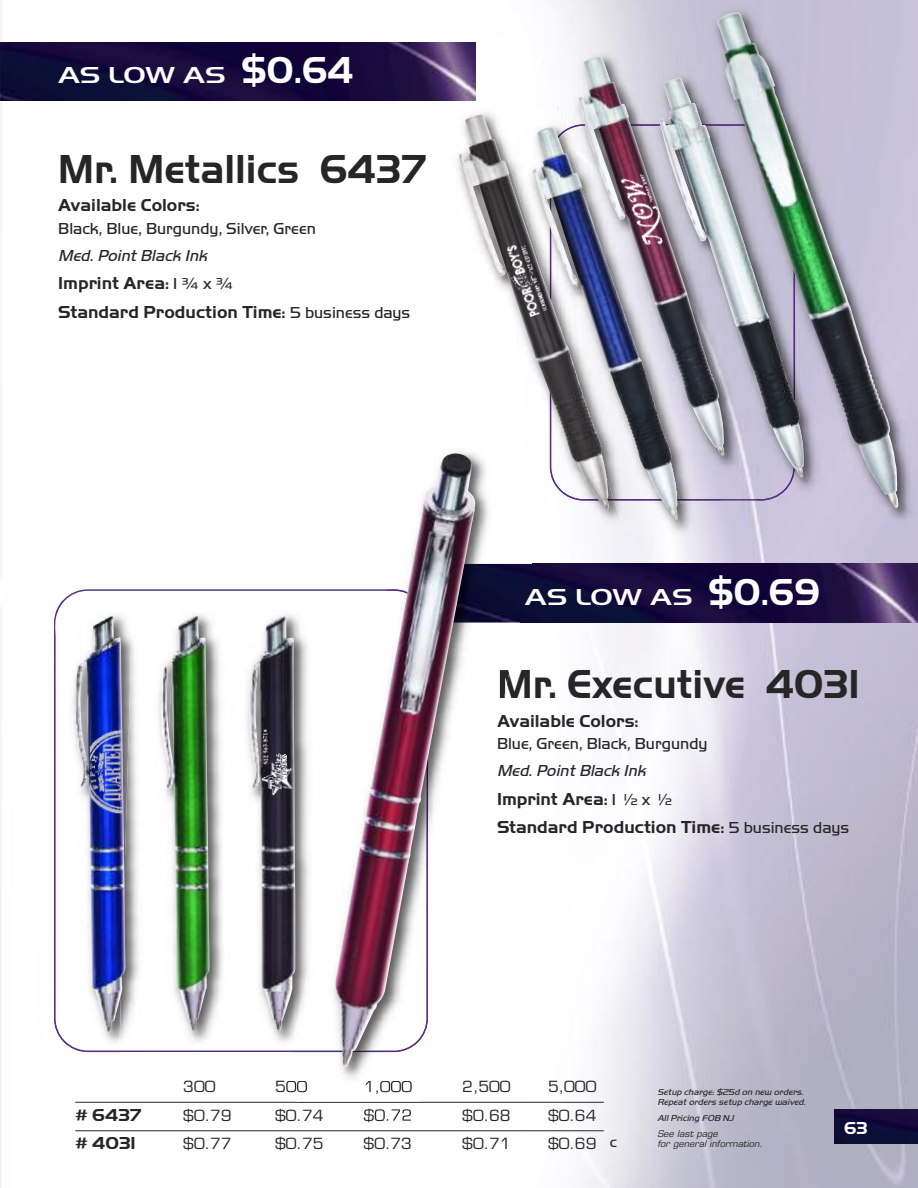
<style>
.page{position:relative;width:918px;height:1188px;background:#fff}
.page>*{position:absolute;margin:0;border:0;box-sizing:border-box;transform-origin:0 0}
.t1{font:700 42px "Handel Got D";color:#272627;scale:.96 1}
.t2{font:500 24px "Handel Got D";letter-spacing:-.01em;color:#fff;scale:1.3 1}
.t3{font:700 18px/28.5px "Handel Got D";color:#272627}
.t4{font:700 18px "Handel Got D";color:#272627;scale:1.04 1}
.t5{font:700 18px "Handel Got D";color:#fff}
.t6{font:300 16.5px "Handel Got D";color:#272627}
.t7{font:italic 300 16.5px "Handel Got D";color:#272627}
.t8{font:15px "Eurostile";color:#272627;scale:1.04 1}
.t9{font:300 15px "Handel Got D";color:#272627;scale:1.04 1}
.t10{font:italic 300 9px/10.5px "Handel Got D";color:#272627;scale:1.04 1}
.t11{font:italic 9px "Eurostile";letter-spacing:.005em;color:#272627;scale:1.04 1}
.s1{font-weight:700;font-size:39px}
.s2{font-weight:300;font-size:16.5px}
</style>
<div class="page">
<img style="left:0;top:0;width:918px;height:1188px">
<img style="left:834px;top:1109px;width:84px;height:35px">
<img style="left:0;top:42px;width:476px;height:59px">
<img style="left:532px;top:564px;width:386px;height:58px">
<hr style="left:75px;top:1102px;width:529px;height:1px;background:#272627">
<hr style="left:75px;top:1130px;width:529px;height:1px;background:#272627">
<img style="left:387px;top:396px;width:158px;height:214px">
<img style="left:302px;top:1103px;width:117px;height:23px">
<img style="left:281px;top:622px;width:239px;height:480px">
<img style="left:476px;top:564px;width:56px;height:58px">
<img style="left:500px;top:670px;width:10px;height:28px">
<svg style="left:497px;top:720px;width:3px;height:7px"></svg>
<img style="left:282px;top:1081px;width:130px;height:13px">
<img style="left:299px;top:1102px;width:121px;height:1px">
<img style="left:364px;top:1108px;width:48px;height:13px">
<img style="left:335px;top:452px;width:141px;height:615px">
<img style="left:55px;top:599px;width:281px;height:452px">
<img style="left:229px;top:1051px;width:62px;height:11px">
<img style="left:291px;top:846px;width:43px;height:205px">
<img style="left:288px;top:1052px;width:44px;height:10px">
<img style="left:291px;top:1051px;width:41px;height:1px">
<img style="left:249px;top:616px;width:47px;height:416px">
<img style="left:119px;top:1052px;width:110px;height:15px">
<img style="left:153px;top:1051px;width:68px;height:1px">
<img style="left:221px;top:603px;width:21px;height:448px">
<svg style="left:221px;top:1051px;width:8px;height:10px"></svg>
<img style="left:175px;top:615px;width:35px;height:416px">
<img style="left:34px;top:657px;width:85px;height:402px">
<img style="left:56px;top:600px;width:9px;height:17px">
<img style="left:54px;top:1018px;width:34px;height:34px">
<img style="left:119px;top:604px;width:56px;height:447px">
<img style="left:119px;top:1051px;width:34px;height:10px">
<img style="left:160px;top:654px;width:13px;height:107px">
<img style="left:75px;top:615px;width:50px;height:418px">
<img style="left:89px;top:722px;width:34px;height:103px">
<img style="left:260px;top:723px;width:34px;height:75px">
<img style="left:545px;top:521px;width:79px;height:33px">
<img style="left:421px;top:85px;width:121px;height:337px">
<img style="left:465px;top:114px;width:73px;height:395px">
<img style="left:624px;top:521px;width:105px;height:36px">
<img style="left:529px;top:108px;width:28px;height:18px">
<img style="left:614px;top:521px;width:47px;height:13px">
<img style="left:497px;top:116px;width:53px;height:114px">
<img style="left:538px;top:126px;width:124px;height:395px">
<img style="left:542px;top:29px;width:110px;height:95px">
<img style="left:565px;top:132px;width:97px;height:367px">
<img style="left:557px;top:96px;width:21px;height:34px">
<img style="left:564px;top:124px;width:14px;height:8px">
<img style="left:595px;top:456px;width:67px;height:33px">
<img style="left:578px;top:55px;width:84px;height:401px">
<img style="left:652px;top:60px;width:10px;height:8px">
<img style="left:640px;top:126px;width:22px;height:356px">
<img style="left:624px;top:68px;width:38px;height:56px">
<img style="left:662px;top:0;width:256px;height:555px">
<img style="left:677px;top:46px;width:40px;height:78px">
<img style="left:686px;top:89px;width:31px;height:377px">
<img style="left:717px;top:12px;width:181px;height:496px">
<img style="left:494px;top:230px;width:59px;height:97px">
<img style="left:609px;top:159px;width:65px;height:99px">
<img style="left:0;top:578px;width:10px;height:31px">
<h2 class="t2" style="left:58px;top:61px;width:229px">AS LOW AS <span class="s1">$0.64</span></h2>
<h1 class="t1" style="left:58px;top:144px;width:385px">Mr. Metallics 6437</h1>
<p class="t3" style="left:58px;top:191px;width:143px">Available Colors:</p>
<p class="t6" style="left:58px;top:218px;width:259px">Black, Blue, Burgundy, Silver, Green</p>
<p class="t7" style="left:58px;top:245px;width:153px">Med. Point Black Ink</p>
<p class="t3" style="left:58px;top:269px;width:353px">Imprint Area: <span class="s2">1 ¾ x ¾<br></span>Standard Production Time: <span class="s2">5 business days</span></p>
<h2 class="t2" style="left:525px;top:583px;width:228px">AS LOW AS <span class="s1">$0.69</span></h2>
<h1 class="t1" style="left:497px;top:659px;width:379px">Mr. Executive 4031</h1>
<p class="t3" style="left:497px;top:706px;width:143px">Available Colors:</p>
<p class="t6" style="left:497px;top:734px;width:212px">Blue, Green, Black, Burgundy</p>
<p class="t7" style="left:497px;top:761px;width:153px">Med. Point Black Ink</p>
<p class="t3" style="left:497px;top:784px;width:353px">Imprint Area: <span class="s2">1 ½ x ½<br></span>Standard Production Time: <span class="s2">5 business days</span></p>
<p class="t8" style="left:183px;top:1081px;width:33px">300</p>
<p class="t8" style="left:462px;top:1081px;width:48px">2,500</p>
<p class="t8" style="left:548px;top:1081px;width:48px">5,000</p>
<p class="t4" style="left:75px;top:1104px;width:65px"># 6437</p>
<p class="t8" style="left:183px;top:1109px;width:48px">$0.79</p>
<p class="t8" style="left:275px;top:1109px;width:48px">$0.74</p>
<p class="t8" style="left:364px;top:1109px;width:48px">$0.72</p>
<p class="t8" style="left:462px;top:1109px;width:48px">$0.68</p>
<p class="t8" style="left:548px;top:1109px;width:48px">$0.64</p>
<p class="t4" style="left:75px;top:1132px;width:60px"># 4031</p>
<p class="t8" style="left:183px;top:1138px;width:48px">$0.77</p>
<p class="t8" style="left:275px;top:1138px;width:48px">$0.75</p>
<p class="t8" style="left:364px;top:1138px;width:48px">$0.73</p>
<p class="t8" style="left:462px;top:1138px;width:48px">$0.71</p>
<p class="t8" style="left:548px;top:1138px;width:48px">$0.69</p>
<p class="t10" style="left:657px;top:1086px;width:145px">Setup charge: $25d on new orders.<br>Repeat orders setup charge waived.</p>
<p class="t10" style="left:657px;top:1113px;width:75px">All Pricing FOB NJ</p>
<p class="t11" style="left:657px;top:1130px;width:60px">See last page</p>
<p class="t9" style="left:610px;top:1134px;width:9px">c</p>
<p class="t11" style="left:657px;top:1141px;width:103px">for general information.</p>
<p class="t5" style="left:844px;top:1118px;width:25px">63</p>
</div>
